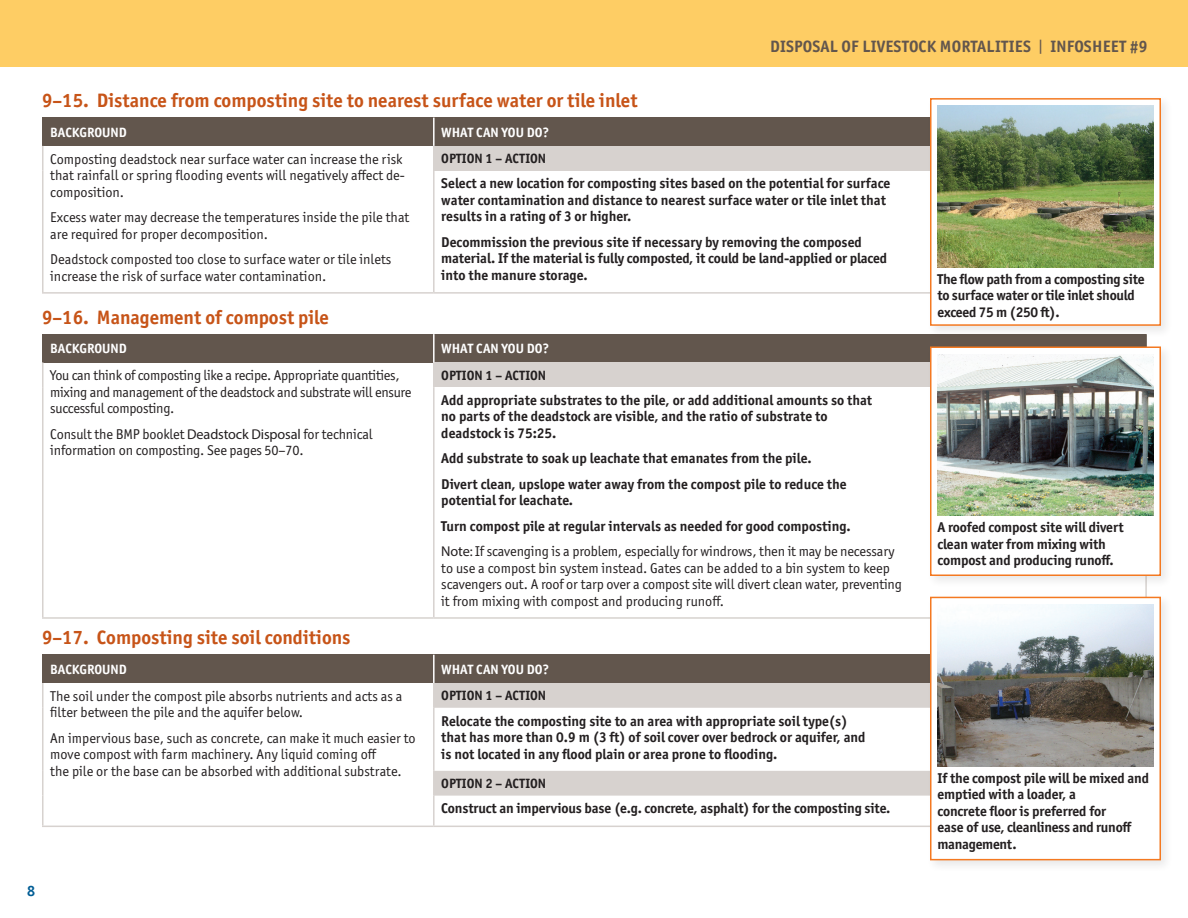
<style>
.page{position:relative;width:1188px;height:918px;background:#fff}
.page>*{position:absolute;margin:0;border:0;box-sizing:border-box;transform-origin:0 0}
.t1{font:700 19.5px "Officina Sans ITC Pro";color:#c75418}
.t2{font:700 16.5px "Officina Sans ITC Pro";letter-spacing:.01em;color:#62564d}
.t3{font:700 15px "Officina Sans ITC Pro";color:#005d95}
.t4{font:700 14.25px/16.5px "Officina Sans ITC Pro";color:#231f20}
.t5{font:14.25px/16.5px "Officina Sans ITC Pro";color:#231f20}
.t6{font:14.25px/16.5px "Officina Sans ITC Pro";letter-spacing:-.02em;color:#231f20}
.t7{font:700 14.25px/16.5px "Officina Sans ITC Pro";letter-spacing:-.02em;color:#231f20}
.t8{font:700 13.5px "Officina Sans ITC Pro";color:#fff}
.t9{font:700 13.5px "Officina Sans ITC Pro";color:#231f20}
.s1{font-weight:400}
.s2{font-family:"Myriad Pro"}
.s3{font-family:"Myriad Pro";font-weight:400}
</style>
<div class="page">
<div style="left:0;top:0;width:1188px;height:68px;background:#fecd64"></div>
<div style="left:43px;top:118px;width:391px;height:28px;background:#62564d"></div>
<div style="left:434px;top:118px;width:712px;height:28px;background:#62564d"></div>
<div style="left:434px;top:146px;width:712px;height:25px;background:#d7d2cf"></div>
<hr style="left:42px;top:118px;width:2px;height:28px;background:#62564d">
<hr style="left:42px;top:146px;width:2px;height:25px;background:#d7d2cf">
<hr style="left:433px;top:146px;width:2px;height:25px;background:#d7d2cf">
<hr style="left:42px;top:171px;width:2px;height:121px;background:#d7d2cf">
<hr style="left:42px;top:292px;width:392px;height:2px;background:#d7d2cf">
<hr style="left:433px;top:171px;width:2px;height:121px;background:#d7d2cf">
<hr style="left:434px;top:292px;width:713px;height:2px;background:#d7d2cf">
<hr style="left:433px;top:118px;width:2px;height:28px;background:#fff">
<div style="left:43px;top:334px;width:391px;height:28px;background:#62564d"></div>
<div style="left:434px;top:334px;width:712px;height:28px;background:#62564d"></div>
<div style="left:434px;top:362px;width:712px;height:25px;background:#d7d2cf"></div>
<hr style="left:1145px;top:334px;width:2px;height:28px;background:#62564d">
<hr style="left:42px;top:334px;width:2px;height:28px;background:#62564d">
<hr style="left:42px;top:362px;width:2px;height:25px;background:#d7d2cf">
<hr style="left:433px;top:362px;width:2px;height:25px;background:#d7d2cf">
<hr style="left:42px;top:387px;width:2px;height:230px;background:#d7d2cf">
<hr style="left:42px;top:617px;width:392px;height:2px;background:#d7d2cf">
<hr style="left:433px;top:387px;width:2px;height:230px;background:#d7d2cf">
<hr style="left:1145px;top:387px;width:2px;height:230px;background:#d7d2cf">
<hr style="left:434px;top:617px;width:713px;height:2px;background:#d7d2cf">
<hr style="left:433px;top:334px;width:2px;height:28px;background:#fff">
<div style="left:43px;top:655px;width:391px;height:28px;background:#62564d"></div>
<div style="left:434px;top:655px;width:712px;height:28px;background:#62564d"></div>
<svg style="left:435px;top:683px;width:491px;height:113px"></svg>
<hr style="left:433px;top:683px;width:2px;height:25px;background:#d7d2cf">
<hr style="left:433px;top:771px;width:2px;height:25px;background:#d7d2cf">
<hr style="left:433px;top:796px;width:2px;height:30px;background:#d7d2cf">
<hr style="left:42px;top:683px;width:2px;height:25px;background:#d7d2cf">
<hr style="left:42px;top:708px;width:2px;height:63px;background:#d7d2cf">
<hr style="left:42px;top:771px;width:2px;height:25px;background:#d7d2cf">
<hr style="left:42px;top:796px;width:2px;height:30px;background:#d7d2cf">
<hr style="left:42px;top:826px;width:392px;height:1px;background:#d7d2cf">
<hr style="left:434px;top:826px;width:713px;height:1px;background:#d7d2cf">
<hr style="left:42px;top:655px;width:2px;height:28px;background:#62564d">
<hr style="left:433px;top:708px;width:2px;height:63px;background:#d7d2cf">
<hr style="left:433px;top:655px;width:2px;height:28px;background:#fff">
<div style="left:926px;top:94px;width:248px;height:244px;background:#231f20;opacity:.1"></div>
<div style="left:930px;top:98px;width:231px;height:228px;background:#fff;border:2px solid #f47921"></div>
<img style="left:938px;top:106px;width:216px;height:162px">
<div style="left:926px;top:343px;width:248px;height:245px;background:#231f20;opacity:.1"></div>
<div style="left:930px;top:346px;width:231px;height:230px;background:#fff;border:2px solid #f47921"></div>
<img style="left:938px;top:354px;width:216px;height:162px">
<div style="left:926px;top:593px;width:248px;height:280px;background:#231f20;opacity:.1"></div>
<div style="left:930px;top:597px;width:231px;height:263px;background:#fff;border:2px solid #f47921"></div>
<img style="left:938px;top:604px;width:216px;height:162px">
<p class="t2" style="left:770px;top:37px;width:379px">DISPOSAL OF LIVESTOCK MORTALITIES <span class="s1">|</span> INFOSHEET #9</p>
<h1 class="t1" style="left:42px;top:88px;width:597px">9–15. Distance from composting site to nearest surface water or tile inlet</h1>
<p class="t8" style="left:50px;top:124px;width:78px">BACKGROUND</p>
<p class="t8" style="left:441px;top:124px;width:109px">WHAT CAN YOU DO?</p>
<p class="t5" style="left:50px;top:151px;width:356px">Composting deadstock near surface water can increase the risk that rainfall or spring flooding events will negatively affect de&shy;composition.</p>
<p class="t5" style="left:50px;top:209px;width:361px">Excess water may decrease the temperatures inside the pile that are required for proper decomposition.</p>
<p class="t5" style="left:50px;top:251px;width:343px">Deadstock composted too close to surface water or tile inlets increase the risk of surface water contamination.</p>
<p class="t9" style="left:441px;top:150px;width:106px">OPTION 1 – ACTION</p>
<p class="t4" style="left:441px;top:175px;width:451px">Select a new location for composting sites based on the potential for surface water contamination and distance to nearest surface water or tile inlet that results in a rating of 3 or higher.</p>
<p class="t4" style="left:441px;top:234px;width:448px">Decommission the previous site if necessary by removing the composed material. If the material is fully composted, it could be land-applied or placed into the manure storage.</p>
<h1 class="t1" style="left:42px;top:305px;width:288px">9–16. Management of compost pile</h1>
<p class="t8" style="left:50px;top:340px;width:78px">BACKGROUND</p>
<p class="t8" style="left:441px;top:340px;width:109px">WHAT CAN YOU DO?</p>
<p class="t6" style="left:50px;top:367px;width:363px">You can think of composting like a recipe. Appropriate quantities, mixing and management of the deadstock and substrate will ensure successful composting.</p>
<p class="t5" style="left:50px;top:426px;width:324px">Consult the BMP booklet <span class="s2">Deadstock Disposal</span> for technical information on composting. See pages 50–70.</p>
<p class="t9" style="left:441px;top:367px;width:106px">OPTION 1 – ACTION</p>
<p class="t4" style="left:441px;top:392px;width:432px">Add appropriate substrates to the pile, or add additional amounts so that no parts of the deadstock are visible, and the ratio of substrate to deadstock is 75:25.</p>
<p class="t4" style="left:441px;top:446px;width:407px;line-height:25.5px">Add substrate to soak up leachate that emanates from the pile.<br>Divert clean, upslope water away from the compost pile to reduce the</p>
<p class="t4" style="left:441px;top:488px;width:455px;line-height:25.5px">potential for leachate.<br>Turn compost pile at regular intervals as needed for good composting.<br><span class="s3">Note:</span> <span class="s1">If scavenging is a problem, especially for windrows, then it may be necessary</span></p>
<p class="t5" style="left:441px;top:560px;width:462px">to use a compost bin system instead. Gates can be added to a bin system to keep scavengers out. A roof or tarp over a compost site will divert clean water, preventing it from mixing with compost and producing runoff.</p>
<h1 class="t1" style="left:42px;top:625px;width:310px">9–17. Composting site soil conditions</h1>
<p class="t8" style="left:50px;top:661px;width:78px">BACKGROUND</p>
<p class="t8" style="left:441px;top:661px;width:109px">WHAT CAN YOU DO?</p>
<p class="t5" style="left:50px;top:688px;width:354px">The soil under the compost pile absorbs nutrients and acts as a filter between the pile and the aquifer below.</p>
<p class="t5" style="left:50px;top:730px;width:367px">An impervious base, such as concrete, can make it much easier to move compost with farm machinery. Any liquid coming off<br>the pile or the base can be absorbed with additional substrate.</p>
<p class="t9" style="left:441px;top:687px;width:106px">OPTION 1 – ACTION</p>
<p class="t4" style="left:441px;top:712px;width:426px">Relocate the composting site to an area with appropriate soil type(s) that has more than 0.9 m (3 ft) of soil cover over bedrock or aquifer, and is not located in any flood plain or area prone to flooding.</p>
<p class="t9" style="left:441px;top:775px;width:106px">OPTION 2 – ACTION</p>
<p class="t4" style="left:441px;top:800px;width:451px">Construct an impervious base (e.g. concrete, asphalt) for the composting site.</p>
<p class="t3" style="left:27px;top:882px;width:10px">8</p>
<p class="t7" style="left:938px;top:271px;width:209px">The flow path from a composting site to surface water or tile inlet should exceed 75 m (250 ft).</p>
<p class="t4" style="left:938px;top:519px;width:188px">A roofed compost site will divert clean water from mixing with compost and producing runoff.</p>
<p class="t4" style="left:938px;top:769px;width:213px">If the compost pile will be mixed and emptied with a loader, a<br>concrete floor is preferred for<br>ease of use, cleanliness and runoff management.</p>
</div>
